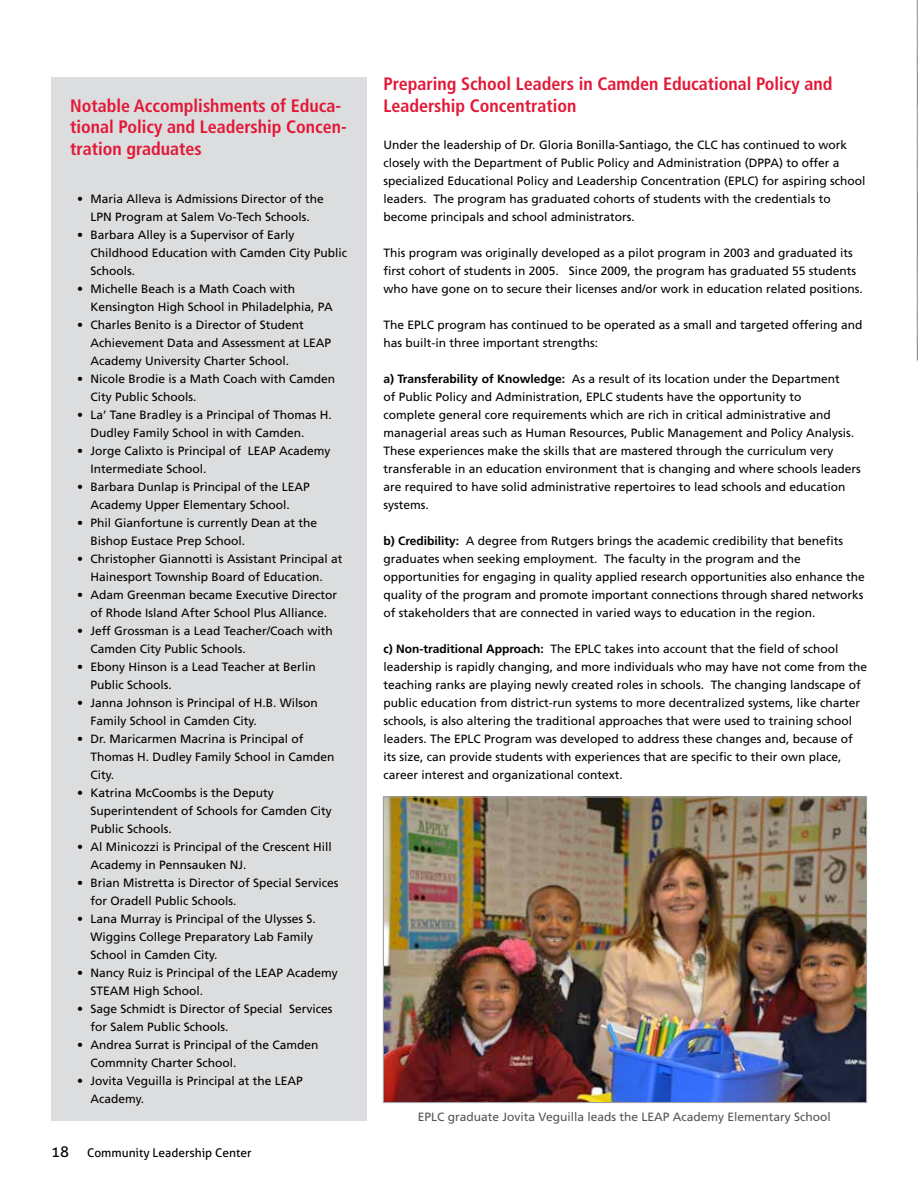
<style>
.page{position:relative;width:918px;height:1188px;background:#fff}
.page>*{position:absolute;margin:0;border:0;box-sizing:border-box;transform-origin:0 0}
.t1{font:700 condensed 18px/21.6px "Frutiger LT Std";color:#e31837}
.t2{font:12px/18px "Frutiger LT Std";color:#000}
.t3{font:12px "Frutiger LT Std";color:#545456}
.t4{font:12px "Aller";color:#000}
.s1{font-size:15px}
.s2{font-weight:700}
</style>
<div class="page">
<div style="left:51px;top:77px;width:315px;height:1044px;background:#dcddde"></div>
<img style="left:385px;top:798px;width:480px;height:303px">
<div style="left:383px;top:796px;width:484px;height:307px;border:1px solid #a1a1a4"></div>
<svg style="left:917px;top:0;width:1px;height:361px"></svg>
<h1 class="t1" style="left:70px;top:95px;width:278px">Notable Accomplishments of Educa&shy;tional Policy and Leadership Concen&shy;tration graduates</h1>
<p class="t2" style="left:77px;top:189px;width:248px;text-align:center">• Maria Alleva is Admissions Director of the<br>LPN Program at Salem Vo-Tech Schools.</p>
<p class="t2" style="left:91px;top:225px;width:258px;text-indent:-14px">• Barbara Alley is a Supervisor of Early<br>Childhood Education with Camden City Public<br>Schools.</p>
<p class="t2" style="left:91px;top:279px;width:244px;text-indent:-14px">• Michelle Beach is a Math Coach with<br>Kensington High School in Philadelphia, PA</p>
<p class="t2" style="left:91px;top:315px;width:242px;text-indent:-14px">• Charles Benito is a Director of Student<br>Achievement Data and Assessment at LEAP<br>Academy University Charter School.</p>
<p class="t2" style="left:91px;top:369px;width:246px;text-indent:-14px">• Nicole Brodie is a Math Coach with Camden<br>City Public Schools.</p>
<p class="t2" style="left:91px;top:405px;width:243px;text-indent:-14px">• La’ Tane Bradley is a Principal of Thomas H.<br>Dudley Family School in with Camden.</p>
<p class="t2" style="left:91px;top:441px;width:242px;text-indent:-14px">• Jorge Calixto is Principal of LEAP Academy<br>Intermediate School.</p>
<p class="t2" style="left:77px;top:477px;width:234px;text-align:center">• Barbara Dunlap is Principal of the LEAP<br>Academy Upper Elementary School.</p>
<p class="t2" style="left:91px;top:513px;width:228px;text-indent:-14px">• Phil Gianfortune is currently Dean at the<br>Bishop Eustace Prep School.</p>
<p class="t2" style="left:77px;top:549px;width:267px;text-align:center">• Christopher Giannotti is Assistant Principal at<br>Hainesport Township Board of Education.</p>
<p class="t2" style="left:77px;top:585px;width:262px;text-align:center">• Adam Greenman became Executive Director of Rhode Island After School Plus Alliance.</p>
<p class="t2" style="left:91px;top:621px;width:244px;text-indent:-14px">• Jeff Grossman is a Lead Teacher/Coach with<br>Camden City Public Schools.</p>
<p class="t2" style="left:91px;top:657px;width:227px;text-indent:-14px">• Ebony Hinson is a Lead Teacher at Berlin<br>Public Schools.</p>
<p class="t2" style="left:91px;top:693px;width:229px;text-indent:-14px">• Janna Johnson is Principal of H.B. Wilson<br>Family School in Camden City.</p>
<p class="t2" style="left:91px;top:729px;width:246px;text-indent:-14px">• Dr. Maricarmen Macrina is Principal of<br>Thomas H. Dudley Family School in Camden<br>City.</p>
<p class="t2" style="left:91px;top:783px;width:243px;text-indent:-14px">• Katrina McCoombs is the Deputy<br>Superintendent of Schools for Camden City<br>Public Schools.</p>
<p class="t2" style="left:91px;top:837px;width:243px;text-indent:-14px">• Al Minicozzi is Principal of the Crescent Hill<br>Academy in Pennsauken NJ.</p>
<p class="t2" style="left:91px;top:873px;width:250px;text-indent:-14px">• Brian Mistretta is Director of Special Services for Oradell Public Schools.</p>
<p class="t2" style="left:91px;top:909px;width:227px;text-indent:-14px">• Lana Murray is Principal of the Ulysses S.<br>Wiggins College Preparatory Lab Family<br>School in Camden City.</p>
<p class="t2" style="left:91px;top:963px;width:249px;text-indent:-14px">• Nancy Ruiz is Principal of the LEAP Academy<br>STEAM High School.</p>
<p class="t2" style="left:91px;top:999px;width:244px;text-indent:-14px">• Sage Schmidt is Director of Special Services for Salem Public Schools.</p>
<p class="t2" style="left:91px;top:1035px;width:230px;text-indent:-14px">• Andrea Surrat is Principal of the Camden<br>Commnity Charter School.</p>
<p class="t2" style="left:91px;top:1071px;width:214px;text-indent:-14px">• Jovita Veguilla is Principal at the LEAP<br>Academy.</p>
<p class="t4" style="left:51px;top:1145px;width:202px"><span class="s1">18</span> Community Leadership Center</p>
<h1 class="t1" style="left:383px;top:73px;width:451px">Preparing School Leaders in Camden Educational Policy and<br>Leadership Concentration</h1>
<p class="t2" style="left:383px;top:135px;width:484px">Under the leadership of Dr. Gloria Bonilla-Santiago, the CLC has continued to work closely with the Department of Public Policy and Administration (DPPA) to offer a specialized Educational Policy and Leadership Concentration (EPLC) for aspiring school leaders. The program has graduated cohorts of students with the credentials to become principals and school administrators.</p>
<p class="t2" style="left:383px;top:243px;width:481px">This program was originally developed as a pilot program in 2003 and graduated its first cohort of students in 2005. Since 2009, the program has graduated 55 students who have gone on to secure their licenses and/or work in education related positions.</p>
<p class="t2" style="left:383px;top:315px;width:481px">The EPLC program has continued to be operated as a small and targeted offering and has built-in three important strengths:</p>
<p class="t2" style="left:383px;top:369px;width:479px"><span class="s2">a) Transferability of Knowledge:</span> As a result of its location under the Department<br>of Public Policy and Administration, EPLC students have the opportunity to<br>complete general core requirements which are rich in critical administrative and managerial areas such as Human Resources, Public Management and Policy Analysis.<br>These experiences make the skills that are mastered through the curriculum very transferable in an education environment that is changing and where schools leaders are required to have solid administrative repertoires to lead schools and education systems.</p>
<p class="t2" style="left:383px;top:531px;width:483px"><span class="s2">b) Credibility:</span> A degree from Rutgers brings the academic credibility that benefits graduates when seeking employment. The faculty in the program and the opportunities for engaging in quality applied research opportunities also enhance the quality of the program and promote important connections through shared networks of stakeholders that are connected in varied ways to education in the region.</p>
<p class="t2" style="left:383px;top:639px;width:485px"><span class="s2">c) Non-traditional Approach:</span> The EPLC takes into account that the field of school leadership is rapidly changing, and more individuals who may have not come from the teaching ranks are playing newly created roles in schools. The changing landscape of public education from district-run systems to more decentralized systems, like charter schools, is also altering the traditional approaches that were used to training school leaders. The EPLC Program was developed to address these changes and, because of its size, can provide students with experiences that are specific to their own place, career interest and organizational context.</p>
<p class="t3" style="left:418px;top:1109px;width:415px">EPLC graduate Jovita Veguilla leads the LEAP Academy Elementary School</p>
</div>
